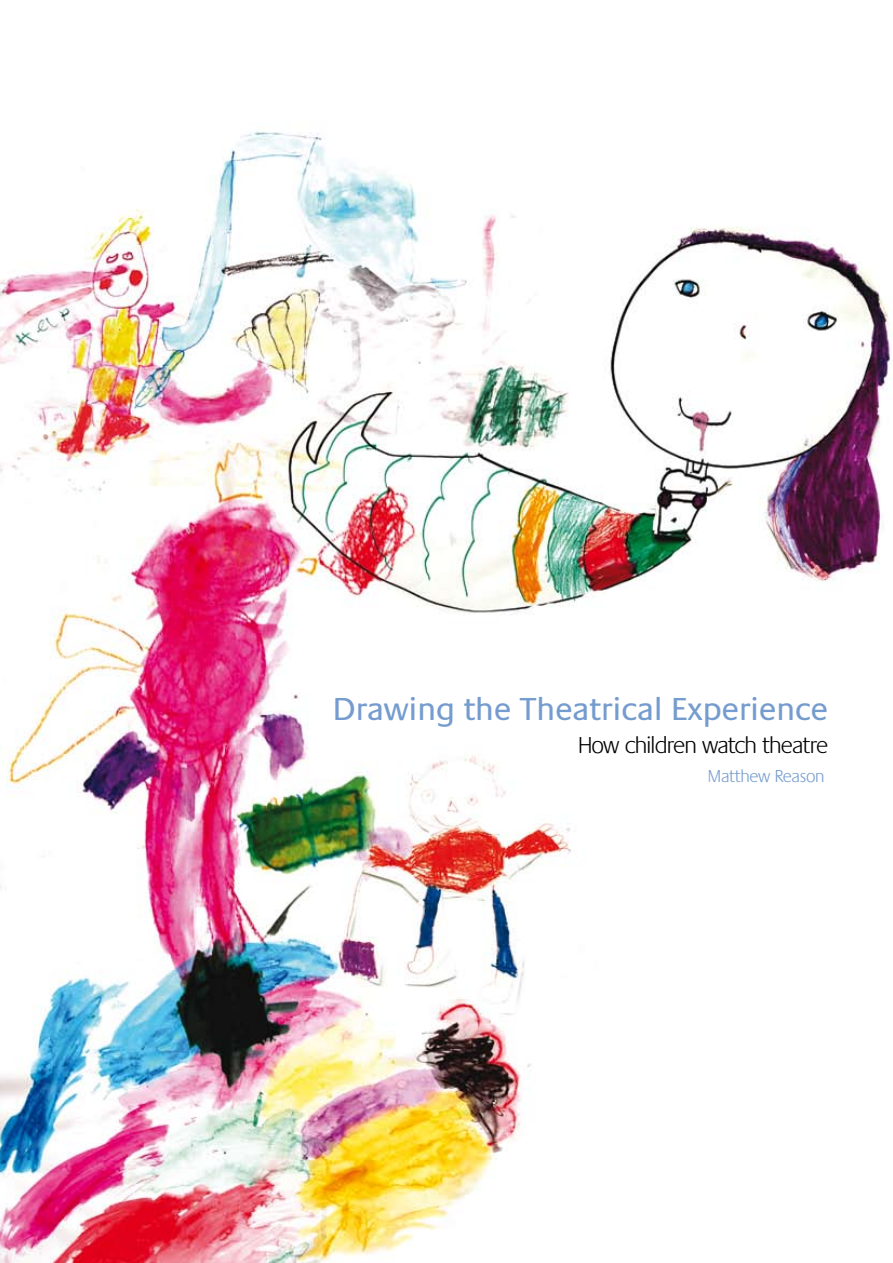
<style>
.page{position:relative;width:893px;height:1263px;background:#fff}
.page>*{position:absolute;margin:0;border:0;box-sizing:border-box;transform-origin:0 0}
.t1{font:33px "Praxis LT";letter-spacing:-.015em;color:#759cce}
.t2{font:300 24px "Praxis LT";letter-spacing:-.03em;color:#000}
.t3{font:300 18px "Praxis LT";letter-spacing:-.015em;color:#759cce}
</style>
<div class="page">
<img style="left:0;top:131px;width:891px;height:1132px">
<p class="t1" style="left:332px;top:691px;width:497px">Drawing the Theatrical Experience</p>
<p class="t2" style="left:578px;top:732px;width:252px">How children watch theatre</p>
<p class="t3" style="left:708px;top:767px;width:118px">Matthew Reason</p>
</div>
